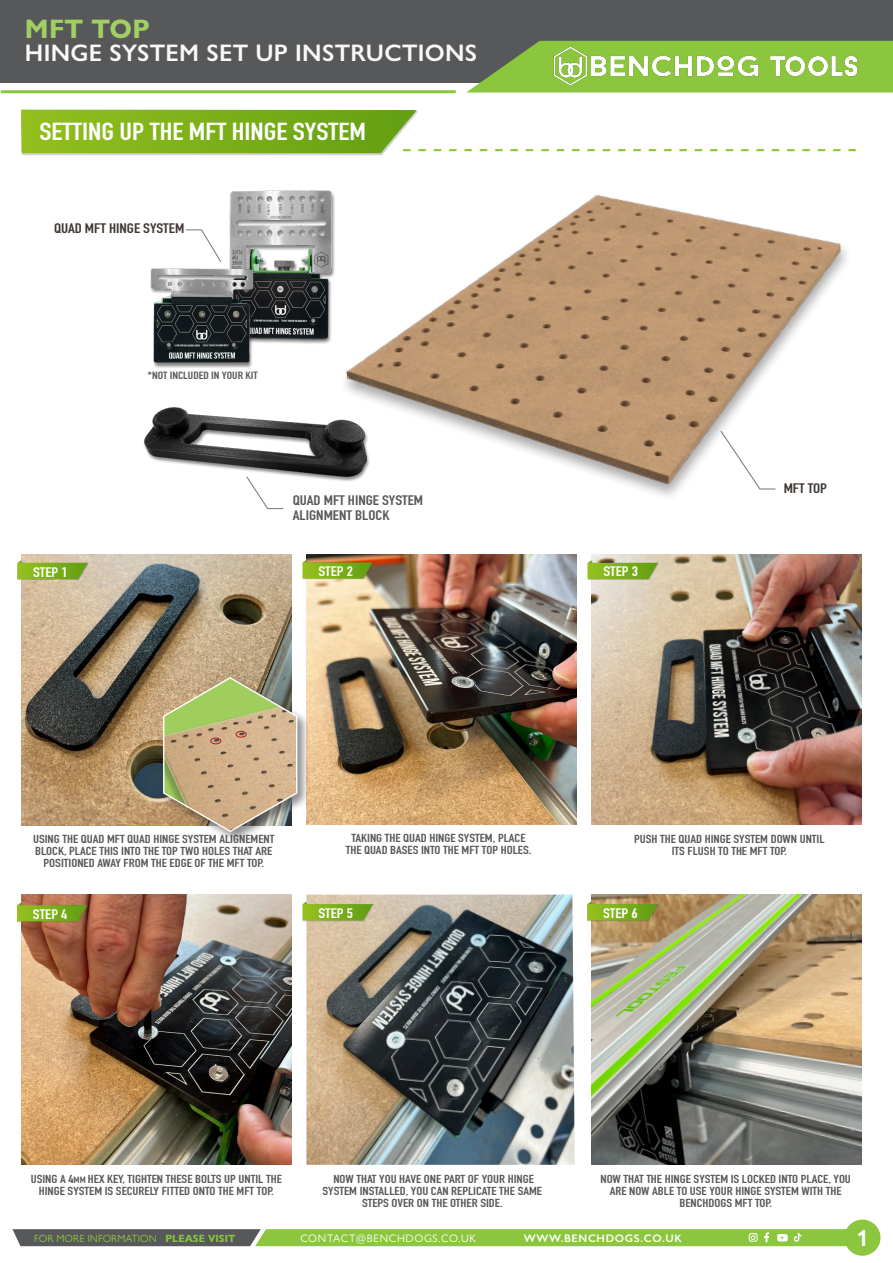
<style>
.page{position:relative;width:893px;height:1263px;background:#fff}
.page>*{position:absolute;margin:0;border:0;box-sizing:border-box;transform-origin:0 0}
.t1{font:700 30px "Minion Pro";color:#8bc63e}
.t2{font:700 26.85px "Gill Sans Nova";letter-spacing:.01em;color:#a2cf62}
.t3{font:700 24.3px "DIN Condensed";color:#fff;scale:1.22 1}
.t4{font:600 24px "Gill Sans Nova";letter-spacing:.01em;color:#f9f9f9}
.t5{font:600 23.4px "Gill Sans Nova";color:#fff}
.t6{font:700 13.65px/15px "DIN Condensed";color:#57585a;scale:1.22 1}
.t7{font:700 13.65px "DIN Condensed";color:#fff;scale:1.22 1}
.t8{font:700 13.65px "DIN Condensed";color:#3e3734;scale:1.22 1}
.t9{font:700 11.55px/12px "DIN Condensed";color:#57585a;text-align:center;scale:1.22 1}
.t10{font:10.95px "Gill Sans Nova";letter-spacing:.06em;color:#fff}
.t11{font:600 10.95px "Gill Sans";letter-spacing:.06em;color:#fff}
.t12{font:10.5px "Gill Sans Nova";color:#8bc63e}
.t13{font:700 10.35px "DIN Condensed";color:#57585a;scale:1.22 1}
.s1{font-size:8.85px}
.s2{font-weight:700}
</style>
<div class="page">
<div style="left:844px;top:1219px;width:36px;height:37px;background:#8bc63e;border-radius:50%"></div>
<svg style="left:12px;top:1229px;width:835px;height:17px;background:#80a84c"></svg>
<hr style="left:1px;top:90px;width:455px;height:3px;background:#8bc63e">
<div style="left:0;top:0;width:893px;height:83px;background:#57585a"></div>
<svg style="left:467px;top:41px;width:426px;height:51px"></svg>
<img style="left:552px;top:47px;width:309px;height:39px">
<img style="left:21px;top:555px;width:271px;height:270px">
<img style="left:21px;top:894px;width:270px;height:271px">
<img style="left:306px;top:894px;width:269px;height:271px">
<img style="left:306px;top:554px;width:270px;height:271px">
<img style="left:592px;top:554px;width:270px;height:271px">
<img style="left:591px;top:894px;width:270px;height:271px">
<div style="left:17px;top:563px;width:72px;height:17px;background:#231f20;opacity:.23"></div>
<svg style="left:17px;top:560px;width:71px;height:19px"></svg>
<div style="left:303px;top:562px;width:71px;height:17px;background:#231f20;opacity:.23"></div>
<svg style="left:302px;top:560px;width:71px;height:19px"></svg>
<div style="left:588px;top:563px;width:71px;height:17px;background:#231f20;opacity:.23"></div>
<svg style="left:587px;top:560px;width:71px;height:19px"></svg>
<div style="left:17px;top:905px;width:71px;height:17px;background:#231f20;opacity:.23"></div>
<svg style="left:17px;top:903px;width:70px;height:18px"></svg>
<div style="left:303px;top:904px;width:71px;height:17px;background:#231f20;opacity:.23"></div>
<svg style="left:302px;top:901px;width:71px;height:19px"></svg>
<div style="left:587px;top:904px;width:71px;height:17px;background:#231f20;opacity:.23"></div>
<svg style="left:587px;top:901px;width:71px;height:19px"></svg>
<div style="left:161px;top:675px;width:149px;height:169px;background:#231f20;opacity:.51"></div>
<svg style="left:162px;top:676px;width:136px;height:157px;background:#bfb186"></svg>
<div style="left:210px;top:738px;width:11px;height:6px;border:1px solid #b01e22;border-radius:50%"></div>
<div style="left:236px;top:731px;width:11px;height:7px;border:1px solid #b01e22;border-radius:50%"></div>
<div style="left:21px;top:110px;width:398px;height:45px;background:#231f20;opacity:.23"></div>
<svg style="left:21px;top:110px;width:396px;height:43px;background:#81b323"></svg>
<img style="left:345px;top:195px;width:502px;height:301px">
<div style="left:143px;top:408px;width:227px;height:74px;background:#231f20;opacity:.55"></div>
<img style="left:144px;top:408px;width:222px;height:68px">
<img style="left:229px;top:190px;width:106px;height:151px">
<img style="left:150px;top:213px;width:108px;height:154px">
<svg style="left:719px;top:429px;width:58px;height:61px"></svg>
<svg style="left:245px;top:475px;width:39px;height:35px"></svg>
<svg style="left:185px;top:229px;width:37px;height:34px"></svg>
<p class="t2" style="left:25px;top:12px;width:126px">MFT TOP</p>
<p class="t4" style="left:25px;top:38px;width:454px">HINGE SYSTEM SET UP INSTRUCTIONS</p>
<p class="t3" style="left:39px;top:115px;width:269px">SETTING UP THE MFT HINGE SYSTEM</p>
<p class="t8" style="left:54px;top:219px;width:108px">QUAD MFT HINGE SYSTEM</p>
<p class="t1" style="left:402px;top:127px;width:457px">------------------------------</p>
<p class="t13" style="left:147px;top:368px;width:92px">*NOT INCLUDED IN YOUR KIT</p>
<p class="t8" style="left:784px;top:479px;width:37px">MFT TOP</p>
<p class="t6" style="left:293px;top:493px;width:108px">QUAD MFT HINGE SYSTEM<br>ALIGNMENT BLOCK</p>
<p class="t7" style="left:33px;top:563px;width:30px">STEP 1</p>
<p class="t7" style="left:318px;top:562px;width:30px">STEP 2</p>
<p class="t7" style="left:603px;top:562px;width:30px">STEP 3</p>
<p class="t9" style="left:33px;top:832px;width:199px">USING THE QUAD MFT QUAD HINGE SYSTEM ALIGNEMENT<br>BLOCK, PLACE THIS INTO THE TOP TWO HOLES THAT ARE<br>POSITIONED AWAY FROM THE EDGE OF THE MFT TOP.</p>
<p class="t9" style="left:346px;top:832px;width:154px">TAKING THE QUAD HINGE SYSTEM, PLACE<br>THE QUAD BASES INTO THE MFT TOP HOLES.</p>
<p class="t9" style="left:634px;top:833px;width:158px">PUSH THE QUAD HINGE SYSTEM DOWN UNTIL<br>ITS FLUSH TO THE MFT TOP.</p>
<p class="t7" style="left:33px;top:905px;width:30px">STEP 4</p>
<p class="t7" style="left:318px;top:904px;width:30px">STEP 5</p>
<p class="t7" style="left:603px;top:904px;width:30px">STEP 6</p>
<p class="t9" style="left:31px;top:1172px;width:207px">USING A 4<span class="s1">MM</span> HEX KEY, TIGHTEN THESE BOLTS UP UNTIL THE<br>HINGE SYSTEM IS SECURELY FITTED ONTO THE MFT TOP.</p>
<p class="t9" style="left:323px;top:1172px;width:181px">NOW THAT YOU HAVE ONE PART OF YOUR HINGE<br>SYSTEM INSTALLED, YOU CAN REPLICATE THE SAME<br>STEPS OVER ON THE OTHER SIDE.</p>
<p class="t9" style="left:600px;top:1173px;width:207px">NOW THAT THE HINGE SYSTEM IS LOCKED INTO PLACE, YOU<br>ARE NOW ABLE TO USE YOUR HINGE SYSTEM WITH THE<br>BENCHDOGS MFT TOP.</p>
<p class="t12" style="left:34px;top:1231px;width:203px">FOR MORE INFORMATION <span class="s2">PLEASE VISIT</span></p>
<p class="t10" style="left:300px;top:1231px;width:177px">CONTACT@BENCHDOGS.CO.UK</p>
<p class="t11" style="left:524px;top:1231px;width:160px">WWW.BENCHDOGS.CO.UK</p>
<p class="t5" style="left:856px;top:1224px;width:14px">1</p>
</div>
